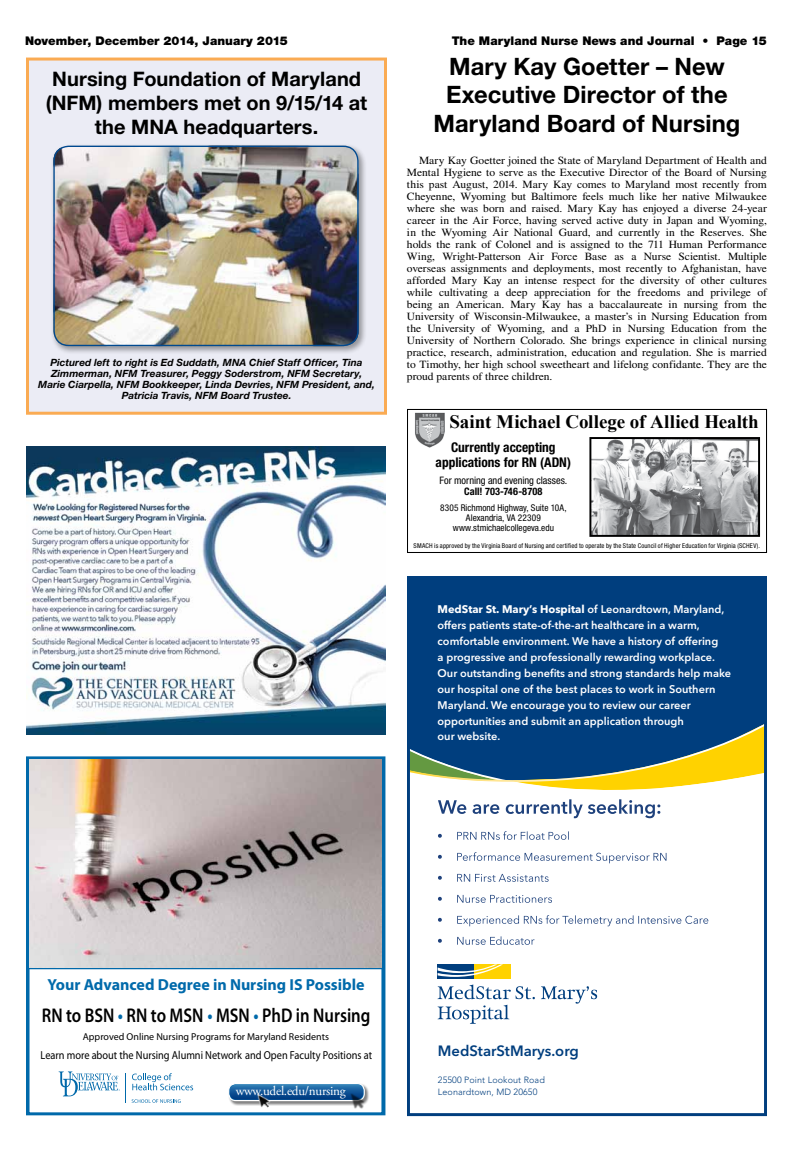
<style>
.page{position:relative;width:792px;height:1152px;background:#fff}
.page>*{position:absolute;margin:0;border:0;box-sizing:border-box;transform-origin:0 0}
.t1{font:700 24px/28.8px "Helvetica Neue LT Std";letter-spacing:.005em;color:#000;text-align:center}
.t2{font:700 20px/24px "Helvetica Neue LT Std";letter-spacing:.005em;color:#000;text-align:center}
.t3{font:600 19.9px "Myriad Pro";color:#000;scale:.84 1}
.t4{font:700 19px "Times New Roman";letter-spacing:-.01em;color:#000}
.t5{font:700 16px "Myriad Pro";letter-spacing:-.005em;color:#016aab}
.t6{font:600 14.8px "Avenir Next LT Pro";color:#003e7e}
.t7{font:700 condensed 13.4px/15.5px "Helvetica Neue LT Std";color:#000;text-align:center}
.t8{font:13.2px "Adobe Garamond Pro";letter-spacing:-.02em;color:#fff}
.t9{font:900 12px "Helvetica Neue LT Std";letter-spacing:.005em;color:#000}
.t10{font:11.6px "Myriad Pro";color:#000;scale:.89 1}
.t11{font:11px/12px "Times LT Std";color:#000;text-align:justify;scale:1.05 1}
.t12{font:600 11px/16px "Avenir Next LT Pro";color:#fff}
.t13{font:condensed 10.3px "Helvetica Neue LT Std";letter-spacing:-.005em;color:#000}
.t14{font:700 condensed 10.3px "Helvetica Neue LT Std";letter-spacing:.01em;color:#000}
.t15{font:italic 700 10px/11px "Helvetica Neue LT Std";letter-spacing:.005em;color:#000;text-align:center}
.t16{font:10px "Myriad Pro";color:#000}
.t17{font:condensed 9.3px/10.3px "Helvetica Neue LT Std";color:#000;text-align:center}
.t18{font:300 9px/12px "Avenir LT Std";letter-spacing:.01em;color:#003e7e}
.t19{font:condensed 6.6px "Helvetica Neue LT Std";letter-spacing:.015em;color:#000}
.s1{font-weight:700}
.s2{color:#0069aa}
</style>
<div class="page">
<div style="left:26px;top:58px;width:361px;height:357px;background:#ebecf5;border:3px solid #faab53"></div>
<div style="left:51px;top:143px;width:316px;height:212px;background:#000;opacity:.37"></div>
<img style="left:53px;top:146px;width:306px;height:200px">
<div style="left:53px;top:146px;width:306px;height:200px;border:1px solid #004990;border-radius:15px"></div>
<div style="left:411px;top:580px;width:352px;height:136px;background:#003e7e"></div>
<svg style="left:438px;top:985px;width:97px;height:14px"></svg>
<svg style="left:541px;top:986px;width:56px;height:18px"></svg>
<svg style="left:438px;top:1005px;width:71px;height:19px"></svg>
<div style="left:474px;top:964px;width:37px;height:15px;background:#ffd200"></div>
<div style="left:438px;top:964px;width:36px;height:15px;background:#003e7e"></div>
<svg style="left:438px;top:964px;width:65px;height:13px"></svg>
<div style="left:407px;top:576px;width:360px;height:540px;border:3px solid #003e7e"></div>
<svg style="left:407px;top:716px;width:360px;height:102px"></svg>
<svg style="left:438px;top:831px;width:131px;height:9px"></svg>
<svg style="left:438px;top:852px;width:229px;height:11px"></svg>
<svg style="left:438px;top:874px;width:111px;height:8px"></svg>
<svg style="left:438px;top:895px;width:114px;height:8px"></svg>
<svg style="left:438px;top:915px;width:270px;height:11px"></svg>
<svg style="left:438px;top:936px;width:96px;height:9px"></svg>
<img style="left:26px;top:446px;width:360px;height:288px">
<svg style="left:589px;top:437px;width:171px;height:100px"></svg>
<div style="left:407px;top:409px;width:360px;height:144px;border:1px solid #000"></div>
<img style="left:415px;top:413px;width:29px;height:35px">
<div style="left:229px;top:1083px;width:141px;height:23px;background:#000;opacity:.5"></div>
<div style="left:228px;top:1083px;width:137px;height:18px;border:1px solid #fff;border-radius:7px"></div>
<svg style="left:229px;top:1084px;width:135px;height:16px;background:#1c609e"></svg>
<div style="left:350px;top:1093px;width:15px;height:17px;background:#000;opacity:.6"></div>
<img style="left:249px;top:1087px;width:31px;height:21px">
<svg style="left:132px;top:1073px;width:61px;height:17px"></svg>
<svg style="left:59px;top:1071px;width:67px;height:32px"></svg>
<svg style="left:132px;top:1099px;width:49px;height:4px"></svg>
<hr style="left:28px;top:967px;width:354px;height:2px;background:#0069aa">
<div style="left:26px;top:756px;width:359px;height:360px;border:3px solid #0069aa"></div>
<img style="left:29px;top:760px;width:353px;height:208px">
<p class="t9" style="left:25px;top:33px;width:264px">November, December 2014, January 2015</p>
<p class="t9" style="left:452px;top:33px;width:317px">The Maryland Nurse News and Journal • Page 15</p>
<h2 class="t2" style="left:46px;top:66px;width:323px">Nursing Foundation of Maryland (NFM) members met on 9/15/14 at the MNA headquarters.</h2>
<h1 class="t1" style="left:434px;top:51px;width:308px">Mary Kay Goetter – New<br>Executive Director of the<br>Maryland Board of Nursing</h1>
<p class="t11" style="left:407px;top:154px;width:344px;text-indent:12px">Mary Kay Goetter joined the State of Maryland Department of Health and Mental Hygiene to serve as the Executive Director of the Board of Nursing this past August, 2014. Mary Kay comes to Maryland most recently from Cheyenne, Wyoming but Baltimore feels much like her native Milwaukee where she was born and raised. Mary Kay has enjoyed a diverse 24-year career in the Air Force, having served active duty in Japan and Wyoming, in the Wyoming Air National Guard, and currently in the Reserves. She holds the rank of Colonel and is assigned to the 711 Human Performance Wing, Wright-Patterson Air Force Base as a Nurse Scientist. Multiple overseas assignments and deployments, most recently to Afghanistan, have afforded Mary Kay an intense respect for the diversity of other cultures while cultivating a deep appreciation for the freedoms and privilege of being an American. Mary Kay has a baccalaureate in nursing from the University of Wisconsin-Milwaukee, a master’s in Nursing Education from the University of Wyoming, and a PhD in Nursing Education from the University of Northern Colorado. She brings experience in clinical nursing practice, research, administration, education and regulation. She is married to Timothy, her high school sweetheart and lifelong confidante. They are the proud parents of three children.</p>
<p class="t15" style="left:38px;top:357px;width:338px">Pictured left to right is Ed Suddath, MNA Chief Staff Officer, Tina Zimmerman, NFM Treasurer, Peggy Soderstrom, NFM Secretary, Marie Ciarpella, NFM Bookkeeper, Linda Devries, NFM President, and, Patricia Travis, NFM Board Trustee.</p>
<h3 class="t4" style="left:449px;top:409px;width:311px">Saint Michael College of Allied Health</h3>
<p class="t7" style="left:436px;top:439px;width:137px">Currently accepting applications for RN (ADN)</p>
<p class="t13" style="left:439px;top:474px;width:130px">For morning and evening classes.</p>
<p class="t14" style="left:464px;top:485px;width:80px">Call! 703-746-8708</p>
<p class="t17" style="left:440px;top:502px;width:128px">8305 Richmond Highway, Suite 10A,<br>Alexandria, VA 22309 www.stmichaelcollegeva.edu</p>
<p class="t19" style="left:414px;top:541px;width:348px">SMACH is approved by the Virginia Board of Nursing and certified to operate by the State Council of Higher Education for Virginia (SCHEV).</p>
<p class="t12" style="left:438px;top:602px;width:295px"><span class="s1">MedStar St. Mary’s Hospital</span> of Leonardtown, Maryland, offers patients state-of-the-art healthcare in a warm, comfortable environment. We have a history of offering<br>a progressive and professionally rewarding workplace.<br>Our outstanding benefits and strong standards help make our hospital one of the best places to work in Southern Maryland. We encourage you to review our career opportunities and submit an application through</p>
<p class="t12" style="left:438px;top:729px;width:64px">our website.</p>
<h3 class="t5" style="left:47px;top:976px;width:319px">Your Advanced Degree in Nursing IS Possible</h3>
<p class="t16" style="left:83px;top:1031px;width:248px">Approved Online Nursing Programs for Maryland Residents</p>
<h3 class="t3" style="left:42px;top:1005px;width:393px">RN to BSN <span class="s2">•</span> RN to MSN <span class="s2">•</span> MSN <span class="s2">•</span> PhD in Nursing</h3>
<p class="t10" style="left:41px;top:1048px;width:374px">Learn more about the Nursing Alumni Network and Open Faculty Positions at</p>
<p class="t8" style="left:236px;top:1083px;width:112px">www.udel.edu/nursing</p>
<h3 class="t6" style="left:438px;top:1042px;width:142px">MedStarStMarys.org</h3>
<p class="t18" style="left:438px;top:1074px;width:108px">25500 Point Lookout Road<br>Leonardtown, MD 20650</p>
</div>
